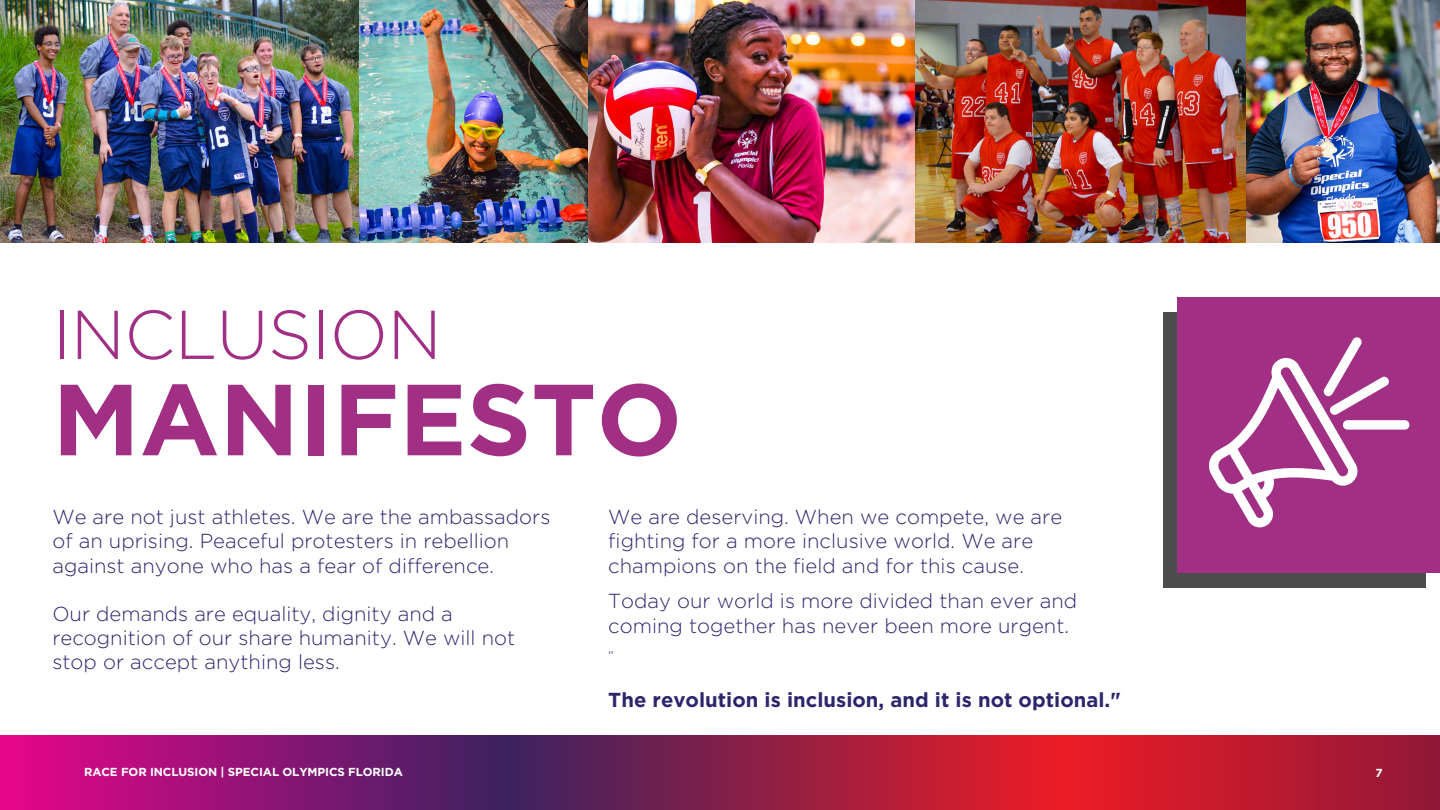
<style>
.page{position:relative;width:1440px;height:810px;background:#fff}
.page>*{position:absolute;margin:0;border:0;box-sizing:border-box;transform-origin:0 0}
.t1{font:700 100.8px "Gotham";color:#a13085}
.t2{font:300 68.85px "Gotham";letter-spacing:-.01em;color:#a13085}
.t3{font:300 20.25px/24.2px "Gotham";color:#2e266d}
.t4{font:700 20.25px "Gotham";color:#2e266d}
.t5{font:300 14.25px "Gotham";color:#2e266d}
.t6{font:700 11.62px "Gotham";letter-spacing:-.005em;color:#fff}
</style>
<div class="page">
<svg style="left:0;top:735px;width:1440px;height:75px;background:#9e194f"></svg>
<img style="left:914px;top:0;width:526px;height:243px">
<img style="left:0;top:0;width:914px;height:243px">
<div style="left:1163px;top:312px;width:263px;height:276px;background:#4c4c4c"></div>
<div style="left:1177px;top:297px;width:263px;height:276px;background:#a13085"></div>
<svg style="left:1209px;top:337px;width:201px;height:190px"></svg>
<p class="t2" style="left:52px;top:293px;width:391px">INCLUSION</p>
<p class="t1" style="left:52px;top:359px;width:631px">MANIFESTO</p>
<h2 class="t3" style="left:52px;top:505px;width:500px">We are not just athletes. We are the ambassadors of an uprising. Peaceful protesters in rebellion against anyone who has a fear of difference.</h2>
<h1 class="t3" style="left:52px;top:602px;width:464px">Our demands are equality, dignity and a recognition of our share humanity. We will not stop or accept anything less.</h1>
<h3 class="t3" style="left:608px;top:505px;width:455px">We are deserving. When we compete, we are fighting for a more inclusive world. We are champions on the field and for this cause.</h3>
<h3 class="t3" style="left:608px;top:588px;width:471px;line-height:25.3px">Today our world is more divided than ever and coming together has never been more urgent.</h3>
<h3 class="t5" style="left:608px;top:647px;width:7px">“</h3>
<h3 class="t4" style="left:608px;top:688px;width:514px">The revolution is inclusion, and it is not optional."</h3>
<h3 class="t6" style="left:84px;top:765px;width:320px">RACE FOR INCLUSION | SPECIAL OLYMPICS FLORIDA</h3>
<h3 class="t6" style="left:1376px;top:765px;width:9px">7</h3>
</div>
